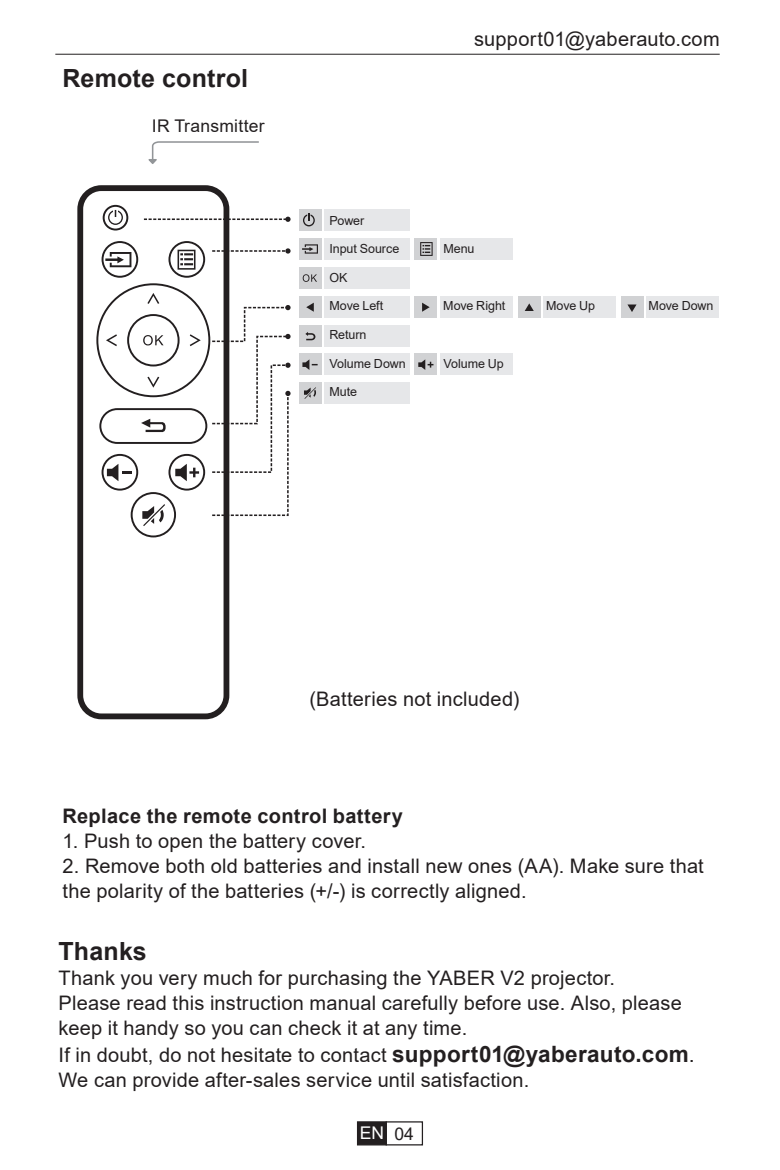
<style>
.page{position:relative;width:780px;height:1170px;background:#fff}
.page>*{position:absolute;margin:0;border:0;box-sizing:border-box;transform-origin:0 0}
.t1{font:700 25px "Arial";letter-spacing:.005em;color:#231f20}
.t2{font:20px/25px "Arial";letter-spacing:.01em;color:#231f20}
.t3{font:700 20px "Arial";letter-spacing:.02em;color:#231f20}
.t4{font:17.5px "Arial";letter-spacing:.015em;color:#231f20}
.t5{font:17.5px "Arial";color:#fff}
.t6{font:12.5px "Arial";letter-spacing:-.005em;color:#231f20}
.s1{font-weight:700;font-size:22.5px}
.s2{font-size:21.25px}
.s3{color:#231f20}
</style>
<div class="page">
<svg style="left:148px;top:141px;width:111px;height:23px"></svg>
<svg style="left:77px;top:185px;width:152px;height:534px"></svg>
<svg style="left:103px;top:205px;width:25px;height:25px"></svg>
<div style="left:621px;top:296px;width:23px;height:22px;background:#d1d2d4"></div>
<div style="left:646px;top:296px;width:73px;height:22px;background:#e6e7e9"></div>
<div style="left:518px;top:296px;width:22px;height:22px;background:#d1d2d4"></div>
<div style="left:543px;top:296px;width:72px;height:22px;background:#e6e7e9"></div>
<div style="left:414px;top:238px;width:23px;height:22px;background:#d1d2d4"></div>
<div style="left:440px;top:238px;width:72px;height:22px;background:#e6e7e9"></div>
<div style="left:414px;top:296px;width:23px;height:22px;background:#d1d2d4"></div>
<div style="left:440px;top:296px;width:72px;height:22px;background:#e6e7e9"></div>
<div style="left:298px;top:209px;width:23px;height:22px;background:#d1d2d4"></div>
<div style="left:324px;top:209px;width:86px;height:22px;background:#e6e7e9"></div>
<div style="left:298px;top:238px;width:23px;height:22px;background:#d1d2d4"></div>
<div style="left:324px;top:238px;width:86px;height:22px;background:#e6e7e9"></div>
<div style="left:298px;top:267px;width:23px;height:22px;background:#d1d2d4"></div>
<div style="left:324px;top:267px;width:86px;height:22px;background:#e6e7e9"></div>
<div style="left:298px;top:296px;width:23px;height:22px;background:#d1d2d4"></div>
<div style="left:324px;top:296px;width:86px;height:22px;background:#e6e7e9"></div>
<div style="left:298px;top:325px;width:23px;height:22px;background:#d1d2d4"></div>
<div style="left:324px;top:325px;width:86px;height:22px;background:#e6e7e9"></div>
<svg style="left:303px;top:274px;width:14px;height:8px"></svg>
<svg style="left:303px;top:213px;width:12px;height:13px"></svg>
<svg style="left:305px;top:332px;width:10px;height:8px"></svg>
<svg style="left:306px;top:302px;width:8px;height:10px"></svg>
<svg style="left:422px;top:302px;width:7px;height:10px"></svg>
<svg style="left:524px;top:303px;width:9px;height:8px"></svg>
<svg style="left:627px;top:304px;width:9px;height:8px"></svg>
<svg style="left:420px;top:242px;width:12px;height:14px"></svg>
<div style="left:414px;top:353px;width:23px;height:22px;background:#d1d2d4"></div>
<div style="left:440px;top:353px;width:72px;height:22px;background:#e6e7e9"></div>
<div style="left:298px;top:353px;width:23px;height:22px;background:#d1d2d4"></div>
<div style="left:324px;top:353px;width:86px;height:22px;background:#e6e7e9"></div>
<svg style="left:302px;top:359px;width:15px;height:11px"></svg>
<svg style="left:418px;top:359px;width:15px;height:11px"></svg>
<div style="left:298px;top:382px;width:23px;height:22px;background:#d1d2d4"></div>
<div style="left:324px;top:382px;width:86px;height:22px;background:#e6e7e9"></div>
<svg style="left:144px;top:217px;width:146px;height:5px"></svg>
<svg style="left:96px;top:241px;width:194px;height:296px"></svg>
<svg style="left:302px;top:244px;width:16px;height:9px"></svg>
<svg style="left:304px;top:387px;width:12px;height:12px"></svg>
<hr style="left:55px;top:54px;width:664px;height:1px;background:#231f20">
<div style="left:357px;top:1121px;width:30px;height:24px;background:#231f20;border:1px solid #231f20"></div>
<div style="left:385px;top:1121px;width:38px;height:24px;border:1px solid #231f20"></div>
<p class="t1" style="left:62px;top:61px;width:187px">Remote control</p>
<p class="t4" style="left:152px;top:114px;width:114px">IR Transmitter</p>
<p class="t2" style="left:473px;top:26px;width:229px">Support@yabertech.com</p>
<p class="t2" style="left:492px;top:26px;width:229px">Support@yabertech.com</p>
<p class="t2" style="left:474px;top:26px;width:93px">support01</p>
<p class="t2" style="left:636px;top:26px;width:41px">auto</p>
<p class="t6" style="left:329px;top:212px;width:36px">Power</p>
<p class="t6" style="left:329px;top:240px;width:71px">Input Source</p>
<p class="t6" style="left:443px;top:240px;width:33px">Menu</p>
<p class="t6" style="left:329px;top:269px;width:20px">OK</p>
<p class="t6" style="left:329px;top:297px;width:55px">Move Left</p>
<p class="t6" style="left:443px;top:297px;width:64px">Move Right</p>
<p class="t6" style="left:546px;top:297px;width:50px">Move Up</p>
<p class="t6" style="left:648px;top:297px;width:66px">Move Down</p>
<p class="t6" style="left:329px;top:326px;width:39px">Return</p>
<p class="t6" style="left:329px;top:354px;width:78px">Volume Down</p>
<p class="t6" style="left:443px;top:354px;width:62px">Volume Up</p>
<p class="t6" style="left:329px;top:383px;width:29px">Mute</p>
<p class="t2" style="left:309px;top:686px;width:212px">(Batteries not included)</p>
<p class="t3" style="left:62px;top:801px;width:342px">Replace the remote control battery</p>
<p class="t2" style="left:62px;top:828px;width:305px">1. Push to open the battery cover.</p>
<p class="t2" style="left:62px;top:853px;width:642px">2. Remove both old batteries and install new ones (AA). Make sure that the polarity of the batteries (+/-) is correctly aligned.</p>
<p class="t1" style="left:59px;top:933px;width:90px">Thanks</p>
<p class="t2" style="left:59px;top:965px;width:624px">Thank you very much for purchasing the YABER V2 projector.<br>Please read this instruction manual carefully before use. Also, please keep it handy so you can check it at any time.</p>
<p class="t2" style="left:59px;top:1042px;width:637px">If in doubt, do not hesitate to contact <span class="s1">support01@yaberauto.com</span><span class="s2">.<br></span>We can provide after-sales service until satisfaction.</p>
<p class="t5" style="left:360px;top:1121px;width:56px">EN <span class="s3">04</span></p>
</div>
